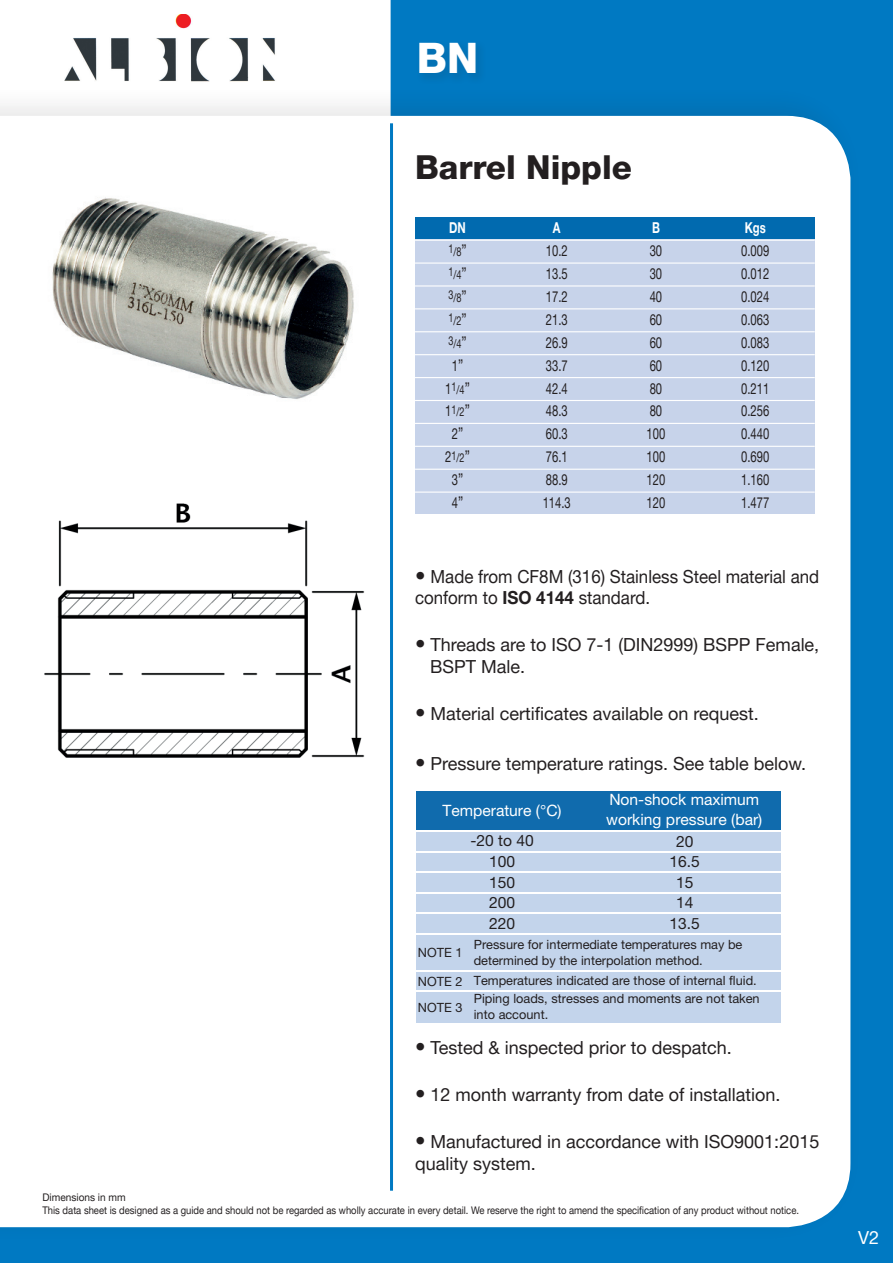
<style>
.page{position:relative;width:893px;height:1263px;background:#0079c2}
.page>*{position:absolute;margin:0;border:0;box-sizing:border-box;transform-origin:0 0}
.t1{font:800 42px "Helvetica Neue LT Pro";color:#fff}
.t2{font:800 33px "Helvetica Neue LT Pro";color:#231f20}
.t3{font:18px/21.6px "Helvetica Neue LT Pro";color:#231f20}
.t4{font:18px/21.6px "Helvetica Neue LT Pro";color:#231f20;scale:.94 1}
.t5{font:18px "Helvetica Neue LT Pro";color:#fff}
.t6{font:15.6px/19.5px "Helvetica Neue LT Std";color:#fff}
.t7{font:15.6px/20.5px "Helvetica Neue LT Std";color:#231f20;text-align:center}
.t8{font:15px "Helvetica Neue LT Pro";color:#231f20;scale:.75 1}
.t9{font:700 15px "Helvetica Neue LT Pro";color:#fff;scale:.75 1}
.t10{font:12.75px/26.7px "Helvetica Neue LT Std";color:#231f20}
.t11{font:12.15px "Helvetica Neue LT Pro";color:#231f20;scale:.75 1}
.t12{font:10.5px/12.6px "Helvetica Neue LT Pro";color:#231f20;scale:.96 1}
.s1{font-size:16.2px}
.s2{font-size:15px}
.s3{font-size:21px}
.s4{font-weight:700}
</style>
<div class="page">
<div style="left:0;top:0;width:391px;height:85px;background:#fff"></div>
<img style="left:51px;top:14px;width:239px;height:71px">
<div style="left:0;top:85px;width:863px;height:1158px;background:#231f20;opacity:.1"></div>
<div style="left:0;top:116px;width:850px;height:1111px;background:#fff"></div>
<div style="left:416px;top:39px;width:72px;height:47px;background:#0273b7"></div>
<hr style="left:390px;top:123px;width:3px;height:1068px;background:#0079c2">
<div style="left:416px;top:791px;width:365px;height:40px;background:#106bad"></div>
<div style="left:416px;top:831px;width:365px;height:193px;background:#c3d4eb"></div>
<hr style="left:415px;top:830px;width:366px;height:2px;background:#fff">
<hr style="left:415px;top:851px;width:366px;height:1px;background:#fff">
<hr style="left:415px;top:871px;width:366px;height:2px;background:#fff">
<hr style="left:415px;top:892px;width:366px;height:1px;background:#fff">
<hr style="left:415px;top:913px;width:366px;height:1px;background:#fff">
<hr style="left:415px;top:933px;width:366px;height:1px;background:#fff">
<hr style="left:415px;top:970px;width:366px;height:1px;background:#fff">
<hr style="left:415px;top:991px;width:366px;height:1px;background:#fff">
<hr style="left:415px;top:1023px;width:366px;height:2px;background:#fff">
<img style="left:43px;top:185px;width:316px;height:223px">
<img style="left:43px;top:493px;width:337px;height:266px">
<div style="left:415px;top:239px;width:400px;height:274px;background:#c7d3ea"></div>
<div style="left:415px;top:218px;width:400px;height:21px;background:#016aaf"></div>
<hr style="left:415px;top:240px;width:400px;height:1px;background:#fff">
<hr style="left:415px;top:262px;width:400px;height:2px;background:#fff">
<hr style="left:415px;top:285px;width:400px;height:2px;background:#fff">
<hr style="left:415px;top:308px;width:400px;height:1px;background:#fff">
<hr style="left:415px;top:331px;width:400px;height:1px;background:#fff">
<hr style="left:415px;top:354px;width:400px;height:1px;background:#fff">
<hr style="left:415px;top:377px;width:400px;height:1px;background:#fff">
<hr style="left:415px;top:400px;width:400px;height:1px;background:#fff">
<hr style="left:415px;top:423px;width:400px;height:1px;background:#fff">
<hr style="left:415px;top:446px;width:400px;height:1px;background:#fff">
<hr style="left:415px;top:469px;width:400px;height:1px;background:#fff">
<hr style="left:415px;top:491px;width:400px;height:2px;background:#fff">
<hr style="left:415px;top:514px;width:400px;height:2px;background:#fff">
<h1 class="t1" style="left:417px;top:33px;width:63px">BN</h1>
<h2 class="t2" style="left:415px;top:147px;width:218px">Barrel Nipple</h2>
<p class="t9" style="left:449px;top:219px;width:24px">DN</p>
<p class="t9" style="left:553px;top:219px;width:12px">A</p>
<p class="t9" style="left:652px;top:219px;width:12px">B</p>
<p class="t9" style="left:745px;top:219px;width:30px">Kgs</p>
<p class="t11" style="left:448px;top:244px;width:26px">1/8<span class="s1">”</span></p>
<p class="t8" style="left:546px;top:242px;width:31px">10.2</p>
<p class="t8" style="left:650px;top:242px;width:18px">30</p>
<p class="t8" style="left:741px;top:242px;width:39px">0.009</p>
<p class="t11" style="left:448px;top:267px;width:26px">1/4<span class="s1">”</span></p>
<p class="t8" style="left:546px;top:264px;width:31px">13.5</p>
<p class="t8" style="left:650px;top:264px;width:18px">30</p>
<p class="t8" style="left:741px;top:264px;width:39px">0.012</p>
<p class="t11" style="left:448px;top:290px;width:26px">3/8<span class="s1">”</span></p>
<p class="t8" style="left:546px;top:287px;width:31px">17.2</p>
<p class="t8" style="left:650px;top:287px;width:18px">40</p>
<p class="t8" style="left:741px;top:287px;width:39px">0.024</p>
<p class="t11" style="left:448px;top:313px;width:26px">1/2<span class="s1">”</span></p>
<p class="t8" style="left:546px;top:310px;width:31px">21.3</p>
<p class="t8" style="left:650px;top:310px;width:18px">60</p>
<p class="t8" style="left:741px;top:310px;width:39px">0.063</p>
<p class="t11" style="left:448px;top:336px;width:26px">3/4<span class="s1">”</span></p>
<p class="t8" style="left:546px;top:333px;width:31px">26.9</p>
<p class="t8" style="left:650px;top:333px;width:18px">60</p>
<p class="t8" style="left:741px;top:333px;width:39px">0.083</p>
<p class="t8" style="left:452px;top:356px;width:17px">1<span class="s1">”</span></p>
<p class="t8" style="left:546px;top:356px;width:31px">33.7</p>
<p class="t8" style="left:650px;top:356px;width:18px">60</p>
<p class="t8" style="left:741px;top:356px;width:39px">0.120</p>
<p class="t11" style="left:445px;top:382px;width:34px"><span class="s2">1</span>1/4<span class="s1">”</span></p>
<p class="t8" style="left:546px;top:379px;width:31px">42.4</p>
<p class="t8" style="left:650px;top:379px;width:18px">80</p>
<p class="t8" style="left:741px;top:379px;width:39px">0.211</p>
<p class="t11" style="left:445px;top:405px;width:34px"><span class="s2">1</span>1/2<span class="s1">”</span></p>
<p class="t8" style="left:546px;top:402px;width:31px">48.3</p>
<p class="t8" style="left:650px;top:402px;width:18px">80</p>
<p class="t8" style="left:741px;top:402px;width:39px">0.256</p>
<p class="t8" style="left:452px;top:425px;width:17px">2<span class="s1">”</span></p>
<p class="t8" style="left:546px;top:425px;width:31px">60.3</p>
<p class="t8" style="left:647px;top:425px;width:27px">100</p>
<p class="t8" style="left:741px;top:425px;width:39px">0.440</p>
<p class="t11" style="left:445px;top:450px;width:34px"><span class="s2">2</span>1/2<span class="s1">”</span></p>
<p class="t8" style="left:546px;top:448px;width:31px">76.1</p>
<p class="t8" style="left:647px;top:448px;width:27px">100</p>
<p class="t8" style="left:741px;top:448px;width:39px">0.690</p>
<p class="t8" style="left:452px;top:471px;width:17px">3<span class="s1">”</span></p>
<p class="t8" style="left:546px;top:471px;width:31px">88.9</p>
<p class="t8" style="left:647px;top:471px;width:27px">120</p>
<p class="t8" style="left:741px;top:471px;width:39px">1.160</p>
<p class="t8" style="left:452px;top:493px;width:17px">4<span class="s1">”</span></p>
<p class="t8" style="left:543px;top:493px;width:39px">114.3</p>
<p class="t8" style="left:647px;top:493px;width:27px">120</p>
<p class="t8" style="left:741px;top:493px;width:39px">1.477</p>
<p class="t4" style="left:415px;top:565px;width:431px"><span class="s3">•</span> Made from CF8M (316) Stainless Steel material and conform to <span class="s4">ISO 4144</span> standard.</p>
<p class="t3" style="left:430px;top:633px;width:391px;text-indent:-15px"><span class="s3">•</span> Threads are to ISO 7-1 (DIN2999) BSPP Female,<br>BSPT Male.</p>
<p class="t3" style="left:415px;top:702px;width:345px"><span class="s3">•</span> Material certificates available on request.</p>
<p class="t3" style="left:415px;top:752px;width:393px"><span class="s3">•</span> Pressure temperature ratings. See table below.</p>
<p class="t6" style="left:442px;top:800px;width:121px">Temperature (°C)</p>
<p class="t7" style="left:470px;top:830px;width:65px">-20 to 40<br>100<br>150<br>200<br>220</p>
<p class="t6" style="left:606px;top:790px;width:158px">Non-shock maximum working pressure (bar)</p>
<p class="t7" style="left:669px;top:830px;width:32px">20<br>16.5<br>15<br>14<br>13.5</p>
<p class="t10" style="left:418px;top:939px;width:46px">NOTE 1</p>
<p class="t10" style="left:418px;top:968px;width:46px">NOTE 2<br>NOTE 3</p>
<p class="t10" style="left:474px;top:936px;width:270px;line-height:16.2px">Pressure for intermediate temperatures may be determined by the interpolation method.</p>
<p class="t10" style="left:474px;top:971px;width:287px;line-height:17.5px">Temperatures indicated are those of internal fluid.<br>Piping loads, stresses and moments are not taken</p>
<p class="t10" style="left:474px;top:1001px;width:76px">into account.</p>
<p class="t3" style="left:415px;top:1037px;width:318px"><span class="s3">•</span> Tested &amp; inspected prior to despatch.</p>
<p class="t3" style="left:415px;top:1083px;width:367px"><span class="s3">•</span> 12 month warranty from date of installation.</p>
<p class="t3" style="left:415px;top:1130px;width:406px"><span class="s3">•</span> Manufactured in accordance with ISO9001:2015 quality system.</p>
<p class="t12" style="left:43px;top:1191px;width:790px">Dimensions in mm<br>This data sheet is designed as a guide and should not be regarded as wholly accurate in every detail. We reserve the right to amend the specification of any product without notice.</p>
<p class="t5" style="left:858px;top:1226px;width:23px">V2</p>
</div>
